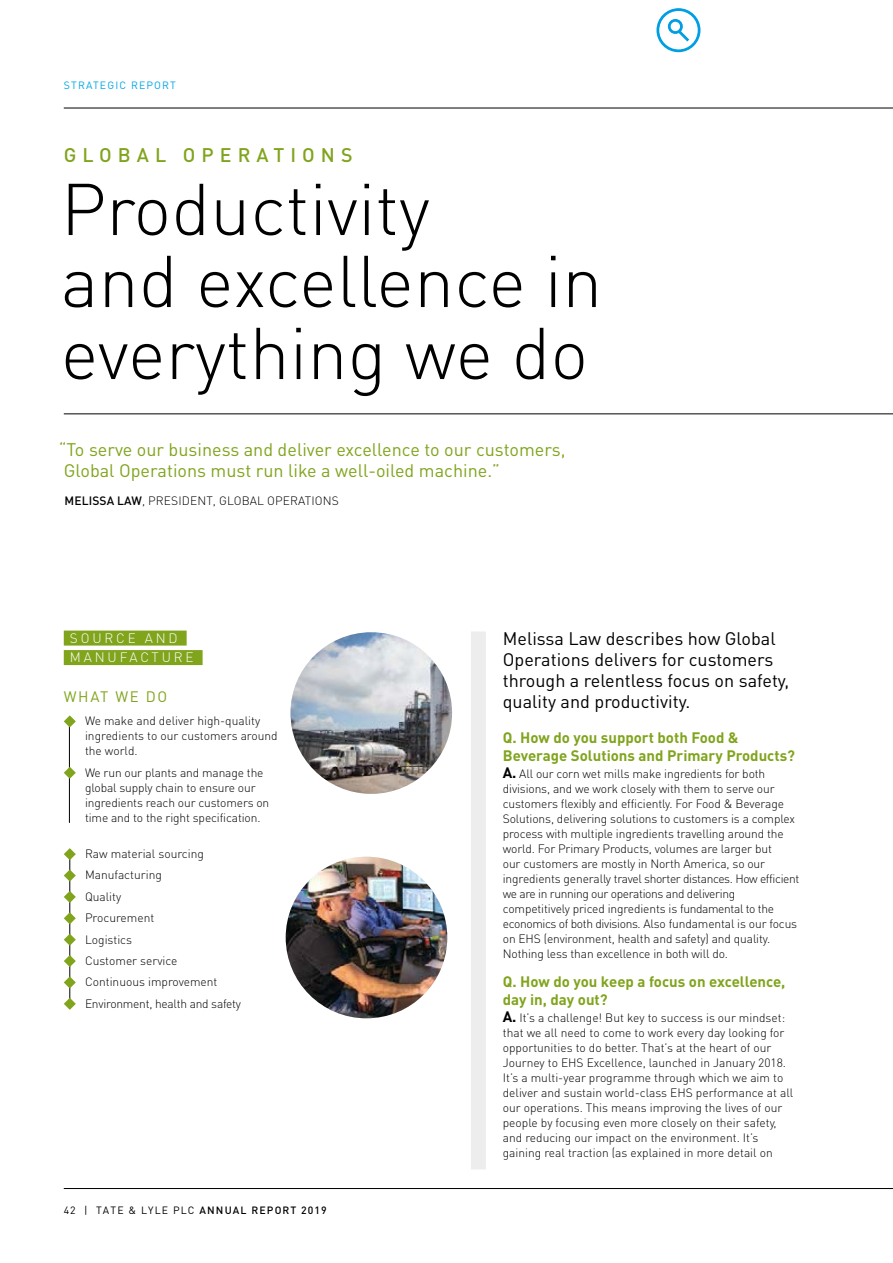
<style>
.page{position:relative;width:893px;height:1263px;background:#fff}
.page>*{position:absolute;margin:0;border:0;box-sizing:border-box;transform-origin:0 0}
.t1{font:300 72px/72px "DINOT";color:#000}
.t2{font:500 19.5px "DINOT";letter-spacing:.31em;color:#80a41c}
.t3{font:18px/21px "DINOT";color:#000}
.t4{font:18px/21px "DINOT";color:#80a41c}
.t5{font:700 15px/18px "DINOT";color:#80a41c}
.t6{font:15px "DINOT";letter-spacing:.11em;color:#80a41c}
.t7{font:300 13.5px/19.5px "DINOT";letter-spacing:.21em;color:#fff}
.t8{font:300 12px/15px "DINOT";letter-spacing:-.01em;color:#000}
.t9{font:300 12px "DINOT";letter-spacing:.01em;color:#000}
.t10{font:500 10.5px "DINOT";letter-spacing:.11em;color:#000}
.t11{font:10.5px "DINOT";letter-spacing:.11em;color:#00a7e3}
.s1{font-weight:500}
.s2{font-weight:400}
.s3{font-weight:700;font-size:15px}
</style>
<div class="page">
<hr style="left:69px;top:719px;width:1px;height:104px;background:#000">
<hr style="left:64px;top:414px;width:829px;height:1px;background:#000">
<div style="left:471px;top:631px;width:15px;height:538px;background:#ededed"></div>
<hr style="left:70px;top:851px;width:1px;height:148px;background:#000">
<div style="left:64px;top:630px;width:123px;height:15px;background:#80a41c"></div>
<div style="left:64px;top:650px;width:139px;height:15px;background:#80a41c"></div>
<svg style="left:64px;top:715px;width:12px;height:12px"></svg>
<svg style="left:64px;top:767px;width:12px;height:12px"></svg>
<svg style="left:64px;top:848px;width:12px;height:12px"></svg>
<svg style="left:64px;top:869px;width:12px;height:12px"></svg>
<svg style="left:64px;top:891px;width:12px;height:12px"></svg>
<svg style="left:64px;top:912px;width:12px;height:12px"></svg>
<svg style="left:64px;top:934px;width:12px;height:12px"></svg>
<svg style="left:64px;top:955px;width:12px;height:12px"></svg>
<svg style="left:64px;top:976px;width:12px;height:12px"></svg>
<svg style="left:64px;top:998px;width:12px;height:12px"></svg>
<img style="left:290px;top:632px;width:162px;height:162px;border-radius:81px">
<img style="left:286px;top:857px;width:161px;height:161px;border-radius:81px">
<hr style="left:64px;top:1188px;width:829px;height:1px;background:#000">
<hr style="left:64px;top:108px;width:829px;height:1px;background:#000">
<svg style="left:656px;top:8px;width:45px;height:45px"></svg>
<p class="t11" style="left:64px;top:78px;width:114px">STRATEGIC REPORT</p>
<h2 class="t2" style="left:64px;top:141px;width:290px">GLOBAL OPERATIONS</h2>
<h1 class="t1" style="left:61px;top:170px;width:543px">Productivity<br>and excellence in everything we do</h1>
<h3 class="t4" style="left:59px;top:439px;width:508px">“To serve our business and deliver excellence to our customers,<br>Global Operations must run like a well-oiled machine.”</h3>
<p class="t9" style="left:65px;top:493px;width:276px"><span class="s1">MELISSA LAW</span>, PRESIDENT, GLOBAL OPERATIONS</p>
<p class="t7" style="left:70px;top:627px;width:125px">SOURCE AND<br>MANUFACTURE</p>
<p class="t6" style="left:64px;top:686px;width:105px">WHAT WE DO</p>
<p class="t8" style="left:85px;top:713px;width:194px">We make and deliver high-quality ingredients to our customers around the world.</p>
<p class="t8" style="left:85px;top:764px;width:186px">We run our plants and manage the global supply chain to ensure our ingredients reach our customers on time and to the right specification.</p>
<p class="t8" style="left:85px;top:842px;width:158px;line-height:21.5px">Raw material sourcing<br>Manufacturing<br>Quality<br>Procurement<br>Logistics<br>Customer service<br>Continuous improvement<br>Environment, health and safety</p>
<p class="t10" style="left:64px;top:1203px;width:264px"><span class="s2">42 | TATE &amp; LYLE PLC</span> ANNUAL REPORT 2019</p>
<h3 class="t3" style="left:503px;top:627px;width:288px">Melissa Law describes how Global Operations delivers for customers through a relentless focus on safety, quality and productivity.</h3>
<p class="t5" style="left:503px;top:728px;width:294px">Q. How do you support both Food &amp;<br>Beverage Solutions and Primary Products?</p>
<p class="t8" style="left:503px;top:766px;width:298px"><span class="s3">A.</span> All our corn wet mills make ingredients for both divisions, and we work closely with them to serve our customers flexibly and efficiently. For Food &amp; Beverage Solutions, delivering solutions to customers is a complex process with multiple ingredients travelling around the world. For Primary Products, volumes are larger but<br>our customers are mostly in North America, so our ingredients generally travel shorter distances. How efficient we are in running our operations and delivering competitively priced ingredients is fundamental to the economics of both divisions. Also fundamental is our focus on EHS (environment, health and safety) and quality.<br>Nothing less than excellence in both will do.</p>
<p class="t5" style="left:503px;top:972px;width:284px">Q. How do you keep a focus on excellence, day in, day out?</p>
<p class="t8" style="left:503px;top:1009px;width:292px"><span class="s3">A.</span> It’s a challenge! But key to success is our mindset: that we all need to come to work every day looking for opportunities to do better. That’s at the heart of our Journey to EHS Excellence, launched in January 2018.<br>It’s a multi-year programme through which we aim to deliver and sustain world-class EHS performance at all our operations. This means improving the lives of our people by focusing even more closely on their safety, and reducing our impact on the environment. It’s gaining real traction (as explained in more detail on</p>
</div>
